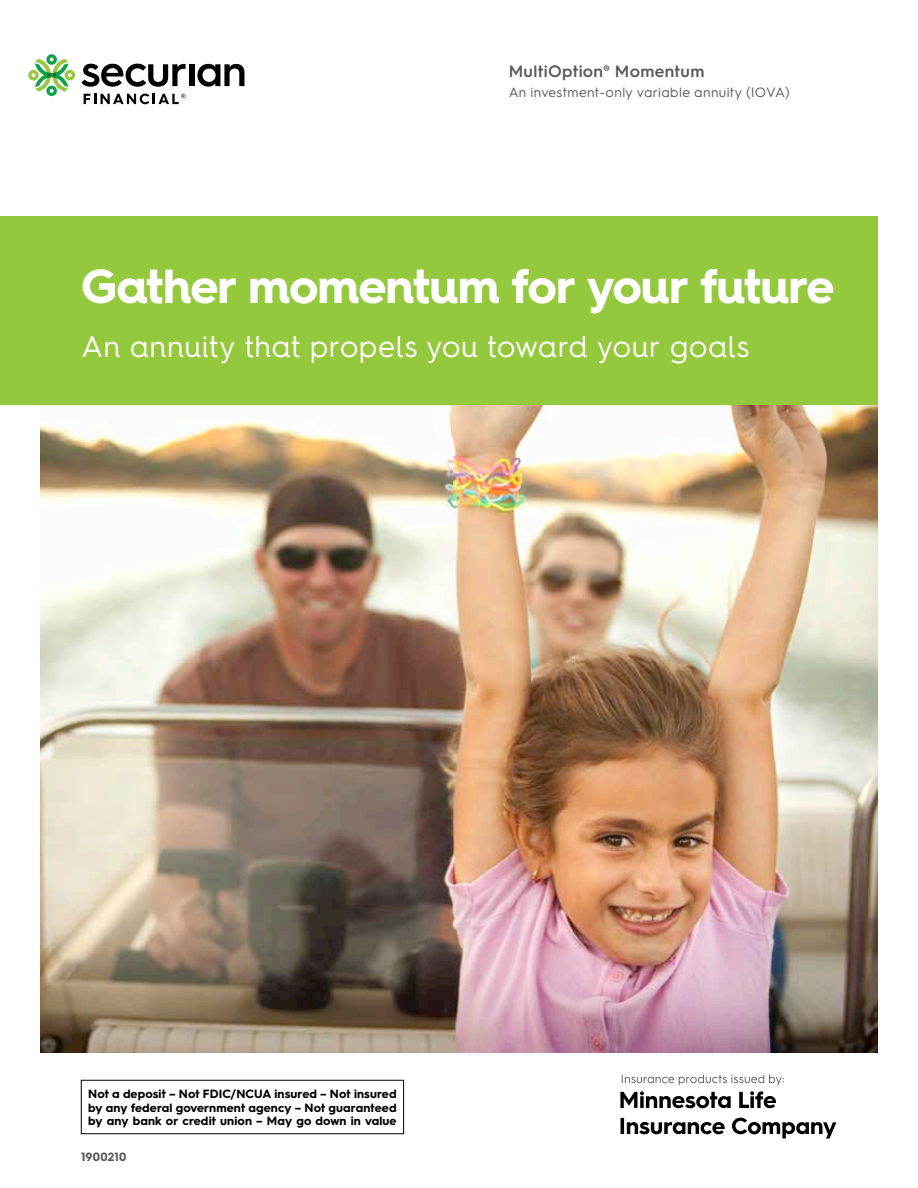
<style>
.page{position:relative;width:918px;height:1188px;background:#fff}
.page>*{position:absolute;margin:0;border:0;box-sizing:border-box;transform-origin:0 0}
.t1{font:700 48px "Hurme Geometric Sans 4";letter-spacing:-.02em;color:#fff}
.t2{font:30px "Hurme Geometric Sans 4";letter-spacing:.005em;color:#fff}
.t3{font:600 16.5px "Hurme Geometric Sans 3";letter-spacing:.02em;color:#58585a}
.t4{font:13.5px "Hurme Geometric Sans 3";letter-spacing:.025em;color:#58585a}
.t5{font:700 12px/13.5px "Hurme Geometric Sans 3";letter-spacing:.01em;color:#000;text-align:justify}
.t6{font:700 12px "Hurme Geometric Sans 3";letter-spacing:.025em;color:#58585a}
</style>
<div class="page">
<svg style="left:28px;top:54px;width:47px;height:42px"></svg>
<svg style="left:82px;top:64px;width:104px;height:23px"></svg>
<div style="left:189px;top:64px;width:5px;height:22px;background:#000"></div>
<svg style="left:197px;top:64px;width:47px;height:23px"></svg>
<svg style="left:84px;top:94px;width:102px;height:10px"></svg>
<img style="left:40px;top:405px;width:838px;height:648px">
<div style="left:0;top:216px;width:878px;height:189px;background:#94c83d"></div>
<div style="left:81px;top:1080px;width:323px;height:54px;border:1px solid #000"></div>
<svg style="left:621px;top:1118px;width:215px;height:20px"></svg>
<svg style="left:620px;top:1091px;width:156px;height:17px"></svg>
<svg style="left:622px;top:1075px;width:162px;height:10px"></svg>
<h3 class="t3" style="left:509px;top:60px;width:197px">MultiOption® Momentum</h3>
<p class="t4" style="left:509px;top:83px;width:282px">An investment-only variable annuity (IOVA)</p>
<h1 class="t1" style="left:81px;top:253px;width:755px">Gather momentum for your future</h1>
<h2 class="t2" style="left:81px;top:325px;width:670px">An annuity that propels you toward your goals</h2>
<p class="t5" style="left:88px;top:1087px;width:310px">Not a deposit – Not FDIC/NCUA insured – Not insured by any federal government agency – Not guaranteed by any bank or credit union – May go down in value</p>
<p class="t6" style="left:81px;top:1148px;width:47px">1900210</p>
</div>
